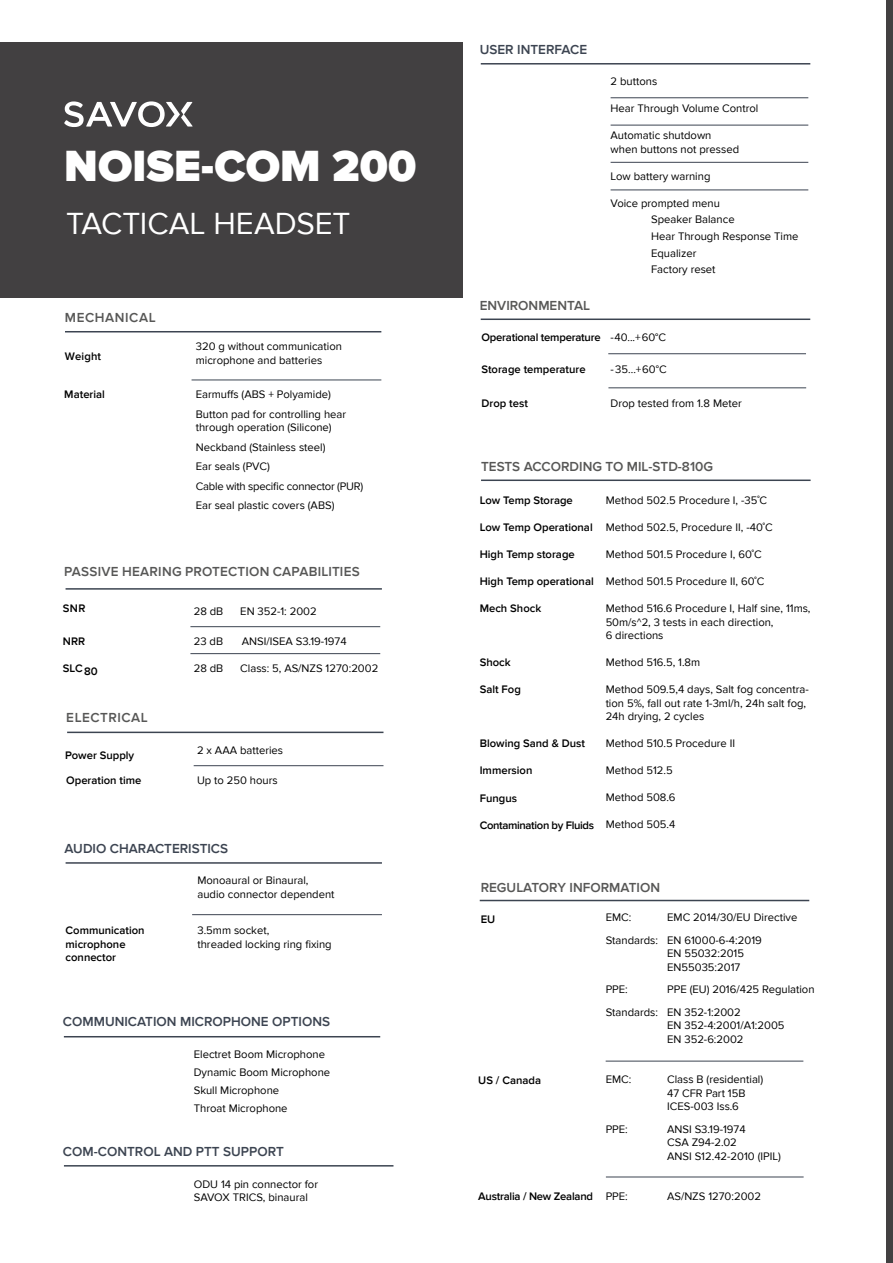
<style>
.page{position:relative;width:893px;height:1263px;background:#fff}
.page>*{position:absolute;margin:0;border:0;box-sizing:border-box;transform-origin:0 0}
.t1{font:900 45px "Proxima Nova";color:#fff}
.t2{font:31.5px "Proxima Nova";color:#fff}
.t3{font:600 13.5px "Proxima Nova";color:#575756}
.t4{font:600 13.5px "Proxima Nova";color:#3c4451}
.t5{font:600 13.5px "Proxima Nova";letter-spacing:.045em;color:#575756}
.t6{font:600 13.5px "Proxima Nova";letter-spacing:.04em;color:#575756}
.t7{font:11.25px/13.5px "Proxima Nova";color:#000}
.t8{font:600 11.25px/13.5px "Proxima Nova";color:#000}
.t9{font:600 11.25px "Proxima Nova";letter-spacing:-.02em;color:#000}
.t10{font:600 11.25px "Proxima Nova";letter-spacing:-.03em;color:#000}
.s1{font-weight:400}
</style>
<div class="page">
<div style="left:887px;top:0;width:6px;height:1263px;background:#424041"></div>
<div style="left:0;top:43px;width:463px;height:255px;background:#424041"></div>
<hr style="left:64px;top:1165px;width:329px;height:1px;background:#3c4451">
<hr style="left:481px;top:63px;width:329px;height:2px;background:#3c4451">
<hr style="left:611px;top:97px;width:197px;height:1px;background:#3c4451">
<hr style="left:611px;top:125px;width:197px;height:1px;background:#3c4451">
<hr style="left:611px;top:162px;width:197px;height:1px;background:#3c4451">
<hr style="left:611px;top:190px;width:197px;height:1px;background:#3c4451">
<hr style="left:66px;top:588px;width:316px;height:2px;background:#3c4451">
<hr style="left:67px;top:732px;width:316px;height:1px;background:#3c4451">
<hr style="left:194px;top:765px;width:189px;height:1px;background:#3c4451">
<hr style="left:66px;top:862px;width:316px;height:2px;background:#3c4451">
<hr style="left:192px;top:914px;width:190px;height:1px;background:#3c4451">
<hr style="left:64px;top:1036px;width:316px;height:1px;background:#3c4451">
<hr style="left:65px;top:331px;width:316px;height:1px;background:#3c4451">
<hr style="left:192px;top:380px;width:189px;height:1px;background:#3c4451">
<svg style="left:64px;top:101px;width:129px;height:26px"></svg>
<hr style="left:481px;top:479px;width:330px;height:2px;background:#3c4451">
<hr style="left:481px;top:318px;width:329px;height:2px;background:#3c4451">
<hr style="left:608px;top:353px;width:198px;height:1px;background:#3c4451">
<hr style="left:608px;top:387px;width:198px;height:1px;background:#3c4451">
<hr style="left:606px;top:1061px;width:197px;height:1px;background:#3c4451">
<hr style="left:606px;top:1176px;width:198px;height:1px;background:#3c4451">
<hr style="left:480px;top:900px;width:329px;height:1px;background:#3c4451">
<hr style="left:190px;top:626px;width:190px;height:1px;background:#3c4451">
<hr style="left:190px;top:653px;width:190px;height:1px;background:#3c4451">
<h1 class="t1" style="left:64px;top:140px;width:353px">NOISE-COM 200</h1>
<h2 class="t2" style="left:66px;top:205px;width:286px">TACTICAL HEADSET</h2>
<p class="t6" style="left:65px;top:310px;width:92px">MECHANICAL</p>
<p class="t8" style="left:65px;top:350px;width:38px">Weight</p>
<p class="t7" style="left:196px;top:340px;width:148px">320 g without communication microphone and batteries</p>
<p class="t7" style="left:196px;top:385px;width:152px;line-height:19.5px">Earmuffs (ABS + Polyamide)<br>Button pad for controlling hear</p>
<p class="t7" style="left:196px;top:418px;width:169px;line-height:19.5px">through operation (Silicone)<br>Neckband (Stainless steel)<br>Ear seals (PVC)<br>Cable with specific connector (PUR)<br>Ear seal plastic covers (ABS)</p>
<p class="t8" style="left:64px;top:388px;width:42px">Material</p>
<p class="t3" style="left:64px;top:564px;width:297px">PASSIVE HEARING PROTECTION CAPABILITIES</p>
<p class="t8" style="left:63px;top:602px;width:24px">SNR</p>
<p class="t7" style="left:194px;top:605px;width:31px">28 dB</p>
<p class="t7" style="left:240px;top:605px;width:78px">EN 352-1: 2002</p>
<p class="t8" style="left:63px;top:635px;width:24px">NRR</p>
<p class="t7" style="left:194px;top:635px;width:31px">23 dB</p>
<p class="t7" style="left:242px;top:635px;width:106px">ANSI/ISEA S3.19-1974</p>
<p class="t8" style="left:63px;top:662px;width:36px">SLC 80</p>
<p class="t7" style="left:194px;top:662px;width:31px">28 dB</p>
<p class="t7" style="left:240px;top:662px;width:140px">Class: 5, AS/NZS 1270:2002</p>
<p class="t5" style="left:66px;top:710px;width:83px">ELECTRICAL</p>
<p class="t8" style="left:65px;top:748px;width:71px">Power Supply</p>
<p class="t8" style="left:66px;top:774px;width:77px">Operation time</p>
<p class="t7" style="left:197px;top:744px;width:88px">2 x AAA batteries</p>
<p class="t7" style="left:197px;top:774px;width:82px">Up to 250 hours</p>
<p class="t4" style="left:65px;top:840px;width:165px">AUDIO CHARACTERISTICS</p>
<p class="t8" style="left:66px;top:924px;width:81px">Communication microphone connector</p>
<p class="t7" style="left:197px;top:874px;width:139px">Monoaural or Binaural, audio connector dependent</p>
<p class="t7" style="left:197px;top:924px;width:136px">3.5mm socket,<br>threaded locking ring fixing</p>
<p class="t4" style="left:63px;top:1014px;width:269px">COMMUNICATION MICROPHONE OPTIONS</p>
<p class="t7" style="left:194px;top:1046px;width:138px;line-height:18px">Electret Boom Microphone<br>Dynamic Boom Microphone<br>Skull Microphone<br>Throat Microphone</p>
<p class="t4" style="left:63px;top:1143px;width:222px">COM-CONTROL AND PTT SUPPORT</p>
<p class="t7" style="left:194px;top:1177px;width:126px">ODU 14 pin connector for<br>SAVOX TRICS, binaural</p>
<p class="t4" style="left:480px;top:41px;width:109px">USER INTERFACE</p>
<p class="t3" style="left:480px;top:297px;width:112px">ENVIRONMENTAL</p>
<p class="t7" style="left:611px;top:75px;width:48px">2 buttons</p>
<p class="t7" style="left:611px;top:102px;width:149px">Hear Through Volume Control</p>
<p class="t7" style="left:611px;top:129px;width:130px">Automatic shutdown when buttons not pressed</p>
<p class="t7" style="left:611px;top:170px;width:101px">Low battery warning</p>
<p class="t7" style="left:651px;top:195px;width:149px;line-height:16.5px;text-indent:-40px">Voice prompted menu<br>Speaker Balance<br>Hear Through Response Time<br>Equalizer<br>Factory reset</p>
<p class="t9" style="left:481px;top:331px;width:186px">Operational temperature <span class="s1">-40...+60°C</span></p>
<p class="t8" style="left:481px;top:362px;width:106px">Storage temperature</p>
<p class="t7" style="left:611px;top:362px;width:58px">-35...+60°C</p>
<p class="t8" style="left:481px;top:396px;width:48px">Drop test</p>
<p class="t7" style="left:611px;top:396px;width:133px">Drop tested from 1.8 Meter</p>
<p class="t3" style="left:481px;top:458px;width:233px">TESTS ACCORDING TO MIL-STD-810G</p>
<p class="t7" style="left:606px;top:494px;width:163px">Method 502.5 Procedure I, -35˚C</p>
<p class="t7" style="left:606px;top:521px;width:169px">Method 502.5, Procedure II, -40˚C</p>
<p class="t7" style="left:606px;top:548px;width:158px">Method 501.5 Procedure I, 60˚C</p>
<p class="t7" style="left:606px;top:575px;width:160px">Method 501.5 Procedure II, 60˚C</p>
<p class="t7" style="left:606px;top:602px;width:206px">Method 516.6 Procedure I, Half sine, 11ms,<br>50m/s^2, 3 tests in each direction,<br>6 directions</p>
<p class="t7" style="left:606px;top:656px;width:96px">Method 516.5, 1.8m</p>
<p class="t7" style="left:606px;top:683px;width:205px">Method 509.5,4 days, Salt fog concentra&shy;tion 5%, fall out rate 1-3ml/h, 24h salt fog,<br>24h drying, 2 cycles</p>
<p class="t7" style="left:606px;top:737px;width:131px">Method 510.5 Procedure II</p>
<p class="t7" style="left:606px;top:764px;width:69px">Method 512.5</p>
<p class="t7" style="left:606px;top:791px;width:71px">Method 508.6</p>
<p class="t7" style="left:606px;top:818px;width:71px">Method 505.4</p>
<p class="t8" style="left:480px;top:494px;width:95px">Low Temp Storage</p>
<p class="t8" style="left:480px;top:521px;width:114px">Low Temp Operational</p>
<p class="t8" style="left:480px;top:548px;width:97px">High Temp storage</p>
<p class="t8" style="left:480px;top:575px;width:116px">High Temp operational</p>
<p class="t8" style="left:480px;top:602px;width:63px">Mech Shock</p>
<p class="t8" style="left:480px;top:656px;width:33px">Shock</p>
<p class="t8" style="left:480px;top:683px;width:43px">Salt Fog</p>
<p class="t8" style="left:480px;top:737px;width:107px">Blowing Sand &amp; Dust</p>
<p class="t8" style="left:480px;top:764px;width:54px">Immersion</p>
<p class="t8" style="left:480px;top:791px;width:39px">Fungus</p>
<p class="t10" style="left:480px;top:818px;width:116px">Contamination by Fluids</p>
<p class="t3" style="left:481px;top:879px;width:181px">REGULATORY INFORMATION</p>
<p class="t7" style="left:606px;top:911px;width:27px">EMC:</p>
<p class="t7" style="left:606px;top:906px;width:193px;line-height:22.5px;text-indent:62px">EMC 2014/30/EU Directive<br>Standards: EN 61000-6-4:2019</p>
<p class="t7" style="left:667px;top:947px;width:78px">EN 55032:2015<br>EN55035:2017</p>
<p class="t7" style="left:606px;top:983px;width:24px">PPE:</p>
<p class="t8" style="left:481px;top:913px;width:16px">EU</p>
<p class="t7" style="left:606px;top:978px;width:210px;line-height:22.5px;text-indent:62px">PPE (EU) 2016/425 Regulation<br>Standards: EN 352-1:2002</p>
<p class="t7" style="left:667px;top:1019px;width:119px">EN 352-4:2001/A1:2005<br>EN 352-6:2002</p>
<p class="t7" style="left:606px;top:1073px;width:27px">EMC:</p>
<p class="t7" style="left:667px;top:1073px;width:98px">Class B (residential)<br>47 CFR Part 15B<br>ICES-003 Iss.6</p>
<p class="t7" style="left:606px;top:1122px;width:24px">PPE:</p>
<p class="t7" style="left:667px;top:1122px;width:115px">ANSI S3.19-1974<br>CSA Z94-2.02<br>ANSI S12.42-2010 (IPIL)</p>
<p class="t7" style="left:606px;top:1190px;width:24px">PPE:</p>
<p class="t7" style="left:667px;top:1190px;width:95px">AS/NZS 1270:2002</p>
<p class="t8" style="left:478px;top:1074px;width:64px">US / Canada</p>
<p class="t9" style="left:478px;top:1190px;width:116px">Australia / New Zealand</p>
</div>
